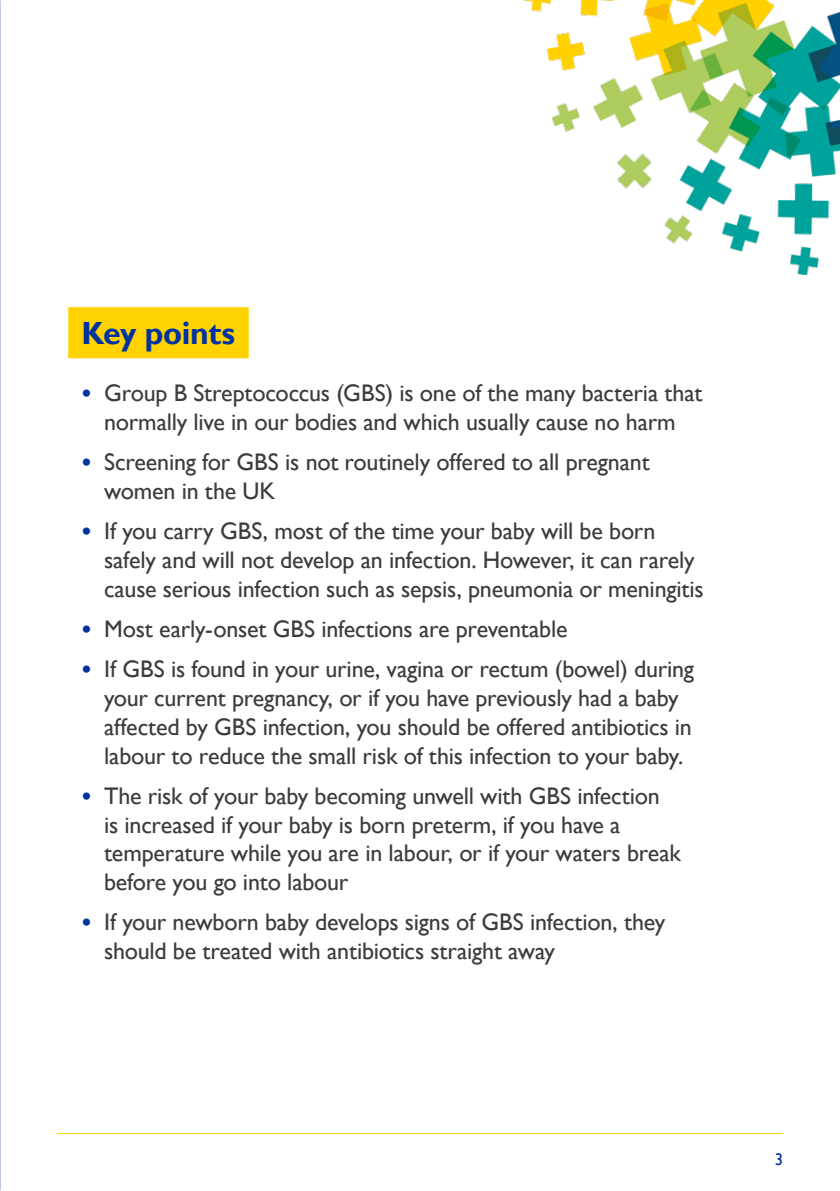
<style>
.page{position:relative;width:840px;height:1191px;background:#fff}
.page>*{position:absolute;margin:0;border:0;box-sizing:border-box;transform-origin:0 0}
.t1{font:700 32px "Gill Sans";letter-spacing:-.01em;color:#0033a0}
.t2{font:24px/28.8px "Gill Sans";letter-spacing:-.01em;color:#3c3c3b}
.t3{font:16.8px "Gill Sans";color:#0033a0}
.s1{font-size:28.8px;color:#0033a0}
</style>
<div class="page">
<hr style="left:57px;top:1133px;width:725px;height:1px;background:#ffd300">
<div style="left:68px;top:307px;width:180px;height:51px;background:#ffd300"></div>
<img style="left:524px;top:0;width:315px;height:275px">
<h1 class="t1" style="left:81px;top:314px;width:155px">Key points</h1>
<p class="t2" style="left:81px;top:379px;width:622px;text-align:center"><span class="s1">•</span> Group B Streptococcus (GBS) is one of the many bacteria that normally live in our bodies and which usually cause no harm</p>
<p class="t2" style="left:104px;top:448px;width:547px;text-indent:-23px"><span class="s1">•</span> Screening for GBS is not routinely offered to all pregnant women in the UK</p>
<p class="t2" style="left:104px;top:517px;width:601px;text-indent:-23px"><span class="s1">•</span> If you carry GBS, most of the time your baby will be born safely and will not develop an infection. However, it can rarely cause serious infection such as sepsis, pneumonia or meningitis</p>
<p class="t2" style="left:81px;top:615px;width:487px"><span class="s1">•</span> Most early-onset GBS infections are preventable</p>
<p class="t2" style="left:104px;top:655px;width:591px;text-indent:-23px"><span class="s1">•</span> If GBS is found in your urine, vagina or rectum (bowel) during your current pregnancy, or if you have previously had a baby affected by GBS infection, you should be offered antibiotics in labour to reduce the small risk of this infection to your baby.</p>
<p class="t2" style="left:104px;top:781px;width:578px;text-indent:-23px"><span class="s1">•</span> The risk of your baby becoming unwell with GBS infection<br>is increased if your baby is born preterm, if you have a temperature while you are in labour, or if your waters break before you go into labour</p>
<p class="t2" style="left:104px;top:908px;width:562px;text-indent:-23px"><span class="s1">•</span> If your newborn baby develops signs of GBS infection, they should be treated with antibiotics straight away</p>
<p class="t3" style="left:774px;top:1149px;width:10px">3</p>
</div>
